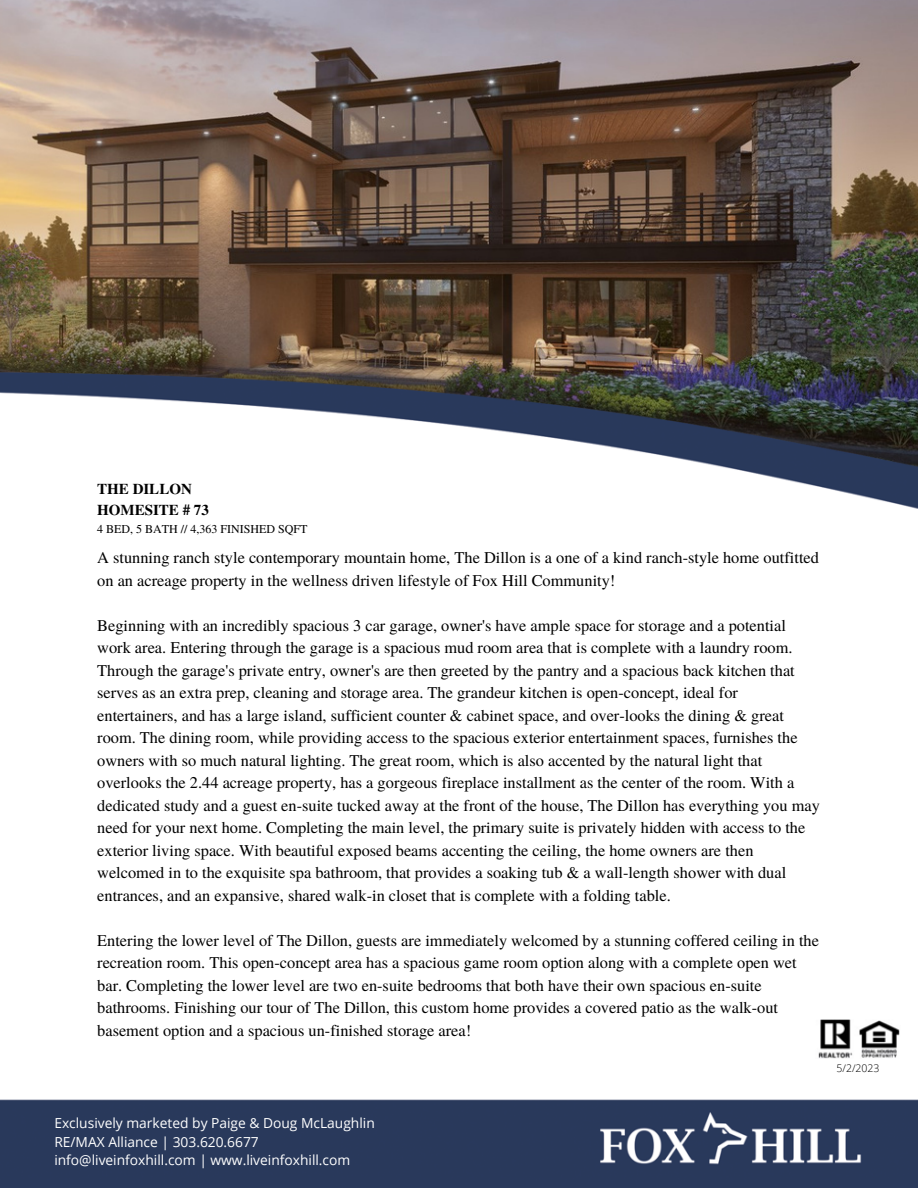
<style>
.page{position:relative;width:918px;height:1188px;background:#fff}
.page>*{position:absolute;margin:0;border:0;box-sizing:border-box;transform-origin:0 0}
.t1{font:16.35px/22.5px "Te X Gyre Termes";color:#000}
.t2{font:700 15px/21px "Te X Gyre Termes";color:#000}
.t3{font:13.8px/18.5px "Open Sans";color:#fff}
.t4{font:12px "Te X Gyre Termes";color:#000}
.t5{font:300 10.5px "Open Sans";color:#000}
</style>
<div class="page">
<img style="left:0;top:1099px;width:918px;height:89px">
<img style="left:818px;top:1019px;width:82px;height:40px">
<img style="left:0;top:0;width:918px;height:306px">
<img style="left:0;top:306px;width:918px;height:203px">
<h1 class="t2" style="left:97px;top:478px;width:113px">THE DILLON<br>HOMESITE # 73</h1>
<h1 class="t4" style="left:97px;top:521px;width:212px">4 BED, 5 BATH // 4,363 FINISHED SQFT</h1>
<p class="t1" style="left:97px;top:546px;width:723px">A stunning ranch style contemporary mountain home, The Dillon is a one of a kind ranch-style home outfitted on an acreage property in the wellness driven lifestyle of Fox Hill Community!</p>
<p class="t1" style="left:97px;top:613px;width:724px">Beginning with an incredibly spacious 3 car garage, owner's have ample space for storage and a potential work area. Entering through the garage is a spacious mud room area that is complete with a laundry room.<br>Through the garage's private entry, owner's are then greeted by the pantry and a spacious back kitchen that serves as an extra prep, cleaning and storage area. The grandeur kitchen is open-concept, ideal for entertainers, and has a large island, sufficient counter &amp; cabinet space, and over-looks the dining &amp; great room. The dining room, while providing access to the spacious exterior entertainment spaces, furnishes the owners with so much natural lighting. The great room, which is also accented by the natural light that overlooks the 2.44 acreage property, has a gorgeous fireplace installment as the center of the room. With a dedicated study and a guest en-suite tucked away at the front of the house, The Dillon has everything you may need for your next home. Completing the main level, the primary suite is privately hidden with access to the exterior living space. With beautiful exposed beams accenting the ceiling, the home owners are then welcomed in to the exquisite spa bathroom, that provides a soaking tub &amp; a wall-length shower with dual entrances, and an expansive, shared walk-in closet that is complete with a folding table.</p>
<p class="t1" style="left:97px;top:928px;width:723px">Entering the lower level of The Dillon, guests are immediately welcomed by a stunning coffered ceiling in the recreation room. This open-concept area has a spacious game room option along with a complete open wet bar. Completing the lower level are two en-suite bedrooms that both have their own spacious en-suite bathrooms. Finishing our tour of The Dillon, this custom home provides a covered patio as the walk-out basement option and a spacious un-finished storage area!</p>
<h1 class="t5" style="left:837px;top:1061px;width:45px">5/2/2023</h1>
<h3 class="t3" style="left:54px;top:1114px;width:322px">Exclusively marketed by Paige &amp; Doug McLaughlin<br>RE/MAX Alliance | 303.620.6677 info@liveinfoxhill.com | www.liveinfoxhill.com</h3>
</div>
